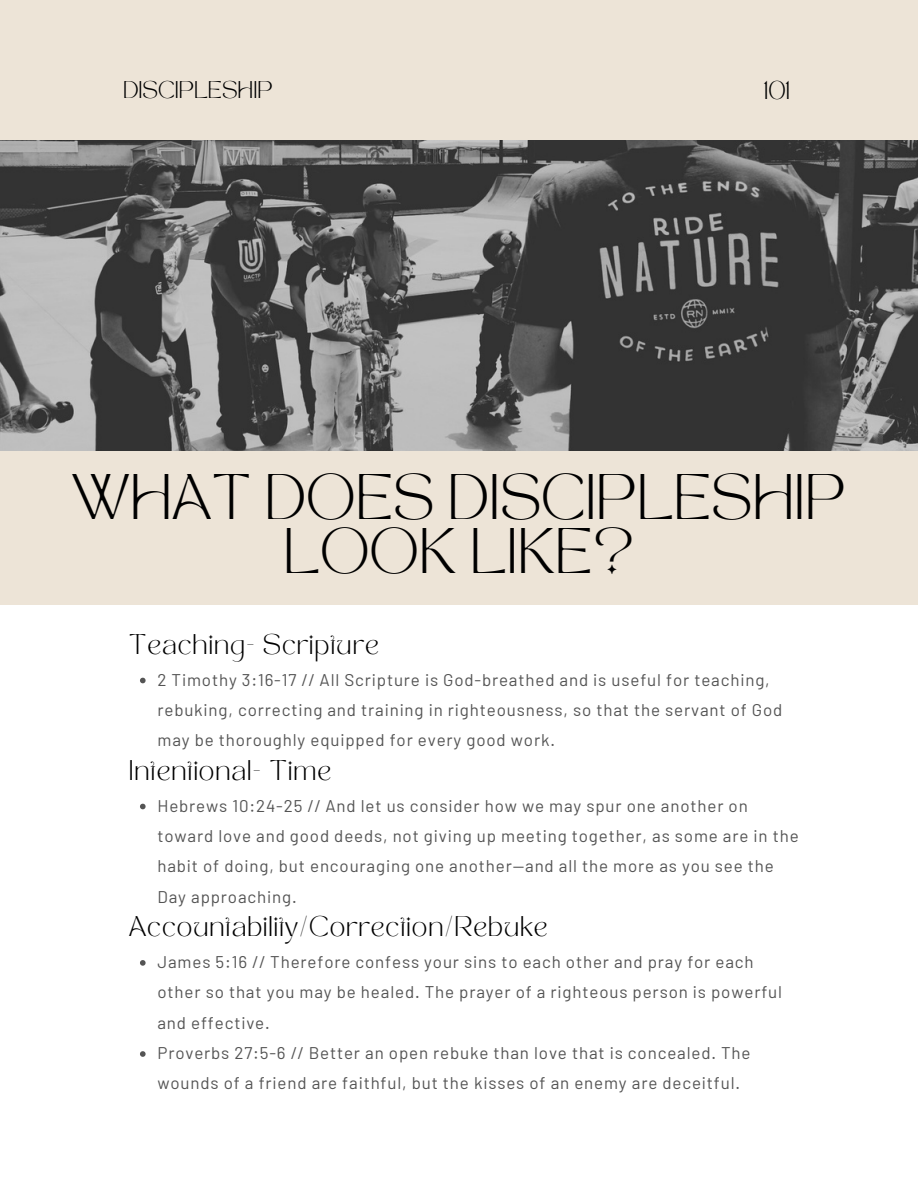
<style>
.page{position:relative;width:918px;height:1188px;background:#ede4d7}
.page>*{position:absolute;margin:0;border:0;box-sizing:border-box;transform-origin:0 0}
.t1{font:45px/54px "TAN MON CHERI Regular";color:#000;text-align:center}
.t2{font:19.95px "TAN MON CHERI Regular";letter-spacing:.05em;color:#000}
.t3{font:18px "TAN MON CHERI Regular";color:#000}
.t4{font:16.95px/30.3px "Barlow";letter-spacing:.05em;color:#545454}
.t5{font:16.95px "TAN MON CHERI Regular";color:#000}
</style>
<div class="page">
<img style="left:0;top:141px;width:918px;height:309px">
<div style="left:0;top:605px;width:918px;height:583px;background:#fff"></div>
<svg style="left:140px;top:678px;width:6px;height:5px"></svg>
<svg style="left:140px;top:804px;width:6px;height:5px"></svg>
<svg style="left:140px;top:960px;width:6px;height:6px"></svg>
<svg style="left:140px;top:1051px;width:6px;height:6px"></svg>
<p class="t5" style="left:123px;top:80px;width:151px">DISCIPLESHIP</p>
<p class="t3" style="left:764px;top:80px;width:27px">101</p>
<p class="t1" style="left:72px;top:478px;width:775px">WHAT DOES DISCIPLESHIP<br>LOOK LIKE?</p>
<p class="t2" style="left:129px;top:634px;width:252px">Teaching- Scripture</p>
<p class="t4" style="left:157px;top:664px;width:626px">2 Timothy 3:16-17 // All Scripture is God-breathed and is useful for teaching, rebuking, correcting and training in righteousness, so that the servant of God may be thoroughly equipped for every good work.</p>
<p class="t2" style="left:129px;top:760px;width:204px">Intentional- Time</p>
<p class="t4" style="left:157px;top:790px;width:643px">Hebrews 10:24-25 // And let us consider how we may spur one another on toward love and good deeds, not giving up meeting together, as some are in the habit of doing, but encouraging one another—and all the more as you see the Day approaching.</p>
<p class="t2" style="left:129px;top:916px;width:420px">Accountability/Correction/Rebuke</p>
<p class="t4" style="left:157px;top:946px;width:626px">James 5:16 // Therefore confess your sins to each other and pray for each other so that you may be healed. The prayer of a righteous person is powerful and effective.</p>
<p class="t4" style="left:157px;top:1037px;width:595px">Proverbs 27:5-6 // Better an open rebuke than love that is concealed. The wounds of a friend are faithful, but the kisses of an enemy are deceitful.</p>
</div>
